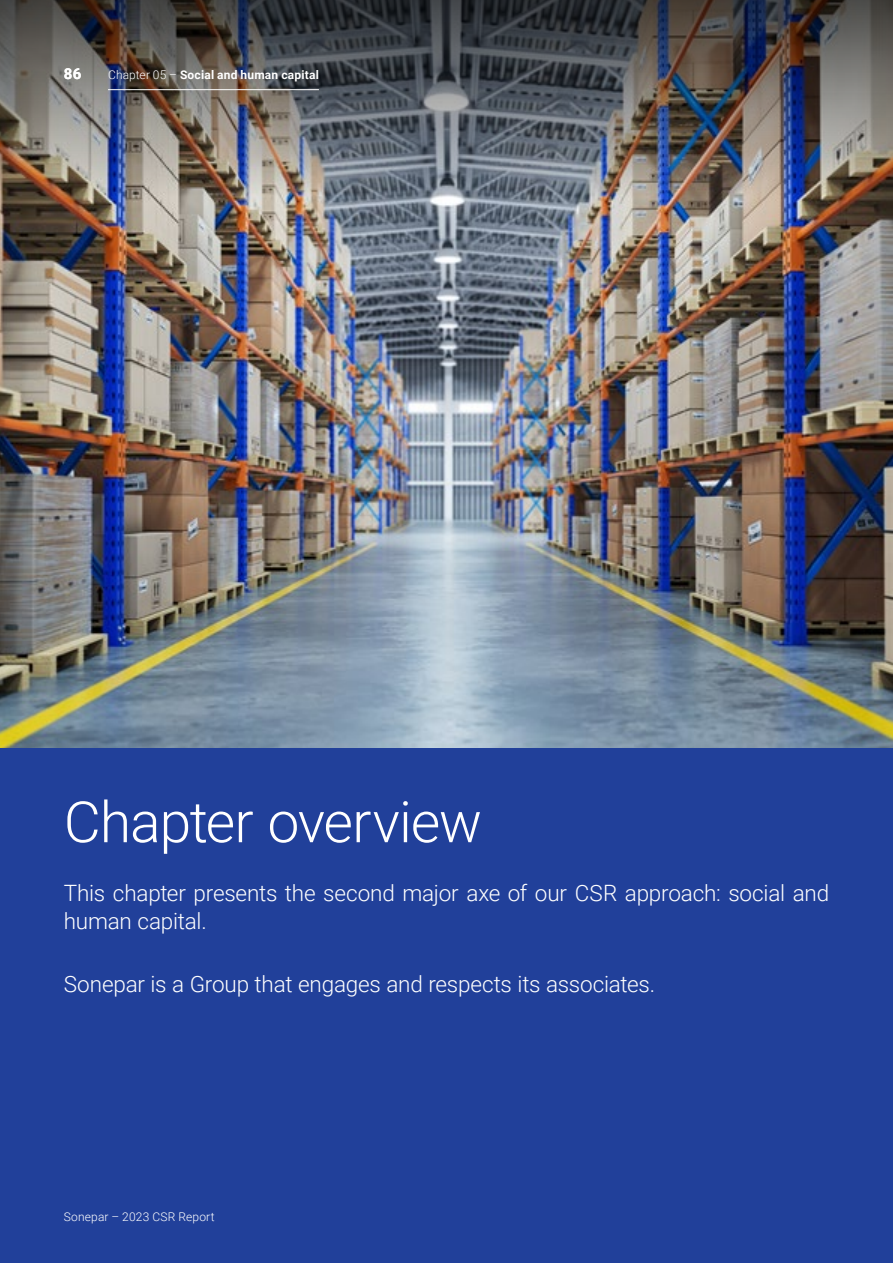
<style>
.page{position:relative;width:893px;height:1263px;background:#fff}
.page>*{position:absolute;margin:0;border:0;box-sizing:border-box;transform-origin:0 0}
.t1{font:300 57px "Sonepar Roboto";letter-spacing:-.02em;color:#fff}
.t2{font:300 22.5px/28.5px "Sonepar Roboto";letter-spacing:-.01em;color:#fff}
.t3{font:700 15px "Sonepar Roboto";color:#fff}
.t4{font:700 12px "Sonepar Roboto";letter-spacing:.015em;color:#fff}
.t5{font:300 12px "Sonepar Roboto";letter-spacing:.015em;color:#fff}
.s1{font-weight:300}
</style>
<div class="page">
<img style="left:0;top:196px;width:893px;height:552px">
<div style="left:0;top:748px;width:893px;height:515px;background:#21409a"></div>
<img style="left:0;top:0;width:893px;height:196px">
<hr style="left:108px;top:89px;width:211px;height:1px;background:#fff">
<p class="t3" style="left:64px;top:63px;width:19px">86</p>
<p class="t4" style="left:108px;top:66px;width:212px"><span class="s1">Chapter 05 –</span> Social and human capital</p>
<h1 class="t1" style="left:64px;top:782px;width:420px">Chapter overview</h1>
<p class="t2" style="left:64px;top:877px;width:767px">This chapter presents the second major axe of our CSR approach: social and human capital.</p>
<p class="t2" style="left:64px;top:968px;width:593px">Sonepar is a Group that engages and respects its associates.</p>
<p class="t5" style="left:64px;top:1208px;width:152px">Sonepar – 2023 CSR Report</p>
</div>
